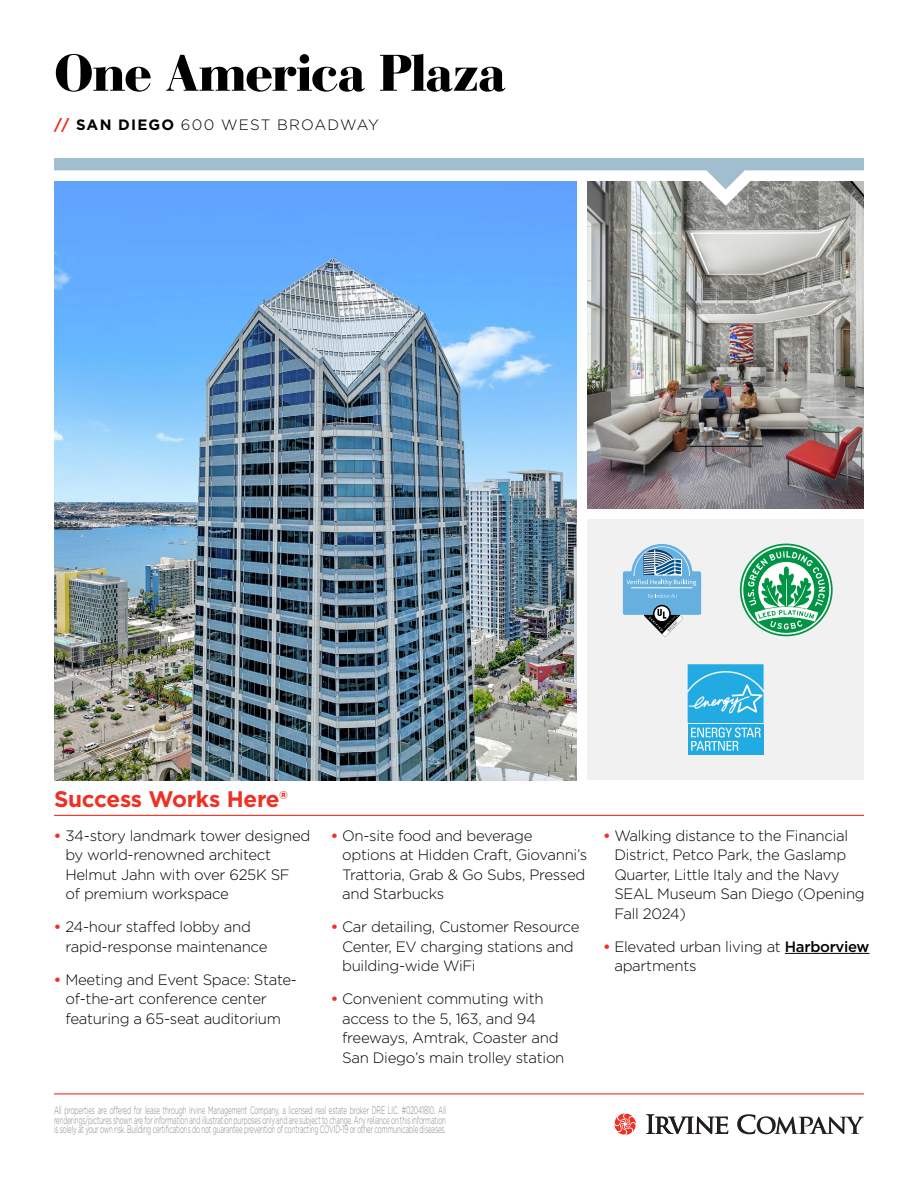
<style>
.page{position:relative;width:918px;height:1188px;background:#fff}
.page>*{position:absolute;margin:0;border:0;box-sizing:border-box;transform-origin:0 0}
.t1{font:900 51px "Bauer Bodoni Std";letter-spacing:-.035em;color:#000}
.t2{font:700 22.5px "Gotham";letter-spacing:-.01em;color:#ee3124}
.t3{font:300 15px/19.5px "Gotham";letter-spacing:-.02em;color:#000}
.t4{font:300 15px "Gotham";letter-spacing:.075em;color:#000}
.t5{font:300 10.8px/9.8px "Gotham";letter-spacing:-.015em;color:#808285;text-align:justify;scale:.57 1}
.s1{font-weight:700;color:#ee3124}
.s2{font-weight:700}
.s3{font-weight:500}
</style>
<div class="page">
<img style="left:54px;top:206px;width:522px;height:574px">
<img style="left:587px;top:206px;width:277px;height:303px">
<div style="left:587px;top:519px;width:277px;height:261px;background:#f1f1f2"></div>
<svg style="left:54px;top:158px;width:810px;height:48px"></svg>
<hr style="left:54px;top:815px;width:810px;height:1px;background:#ee3124">
<hr style="left:54px;top:1093px;width:810px;height:1px;background:#ee3124">
<hr style="left:785px;top:953px;width:84px;height:1px;background:#000">
<div style="left:688px;top:724px;width:76px;height:30px;background:#22aae2"></div>
<svg style="left:688px;top:664px;width:76px;height:87px"></svg>
<div style="left:623px;top:571px;width:78px;height:44px;background:#66b0e0;border-radius:2px"></div>
<svg style="left:647px;top:594px;width:30px;height:4px"></svg>
<svg style="left:627px;top:546px;width:69px;height:40px"></svg>
<hr style="left:631px;top:588px;width:62px;height:1px;background:#fff">
<svg style="left:644px;top:604px;width:39px;height:33px"></svg>
<svg style="left:737px;top:1114px;width:127px;height:20px"></svg>
<svg style="left:646px;top:1114px;width:82px;height:20px"></svg>
<svg style="left:614px;top:1113px;width:22px;height:22px"></svg>
<svg style="left:740px;top:544px;width:93px;height:92px"></svg>
<h1 class="t1" style="left:54px;top:42px;width:454px">One America Plaza</h1>
<p class="t4" style="left:54px;top:115px;width:327px"><span class="s1">//</span> <span class="s2">SAN DIEGO</span> 600 WEST BROADWAY</p>
<h2 class="t2" style="left:54px;top:785px;width:235px">Success Works Here®</h2>
<p class="t3" style="left:65px;top:825px;width:247px;text-indent:-11px"><span class="s1">•</span> 34-story landmark tower designed by world-renowned architect<br>Helmut Jahn with over 625K SF<br>of premium workspace</p>
<p class="t3" style="left:65px;top:917px;width:204px;text-indent:-11px"><span class="s1">•</span> 24-hour staffed lobby and rapid-response maintenance</p>
<p class="t3" style="left:65px;top:969px;width:233px;text-indent:-11px"><span class="s1">•</span> Meeting and Event Space: State&shy;of-the-art conference center featuring a 65-seat auditorium</p>
<p class="t3" style="left:342px;top:825px;width:247px;text-indent:-11px"><span class="s1">•</span> On-site food and beverage options at Hidden Craft, Giovanni’s<br>Trattoria, Grab &amp; Go Subs, Pressed and Starbucks</p>
<p class="t3" style="left:342px;top:917px;width:239px;text-indent:-11px"><span class="s1">•</span> Car detailing, Customer Resource<br>Center, EV charging stations and building-wide WiFi</p>
<p class="t3" style="left:342px;top:989px;width:224px;text-indent:-11px"><span class="s1">•</span> Convenient commuting with access to the 5, 163, and 94 freeways, Amtrak, Coaster and<br>San Diego’s main trolley station</p>
<p class="t5" style="left:54px;top:1105px;width:689px">All properties are offered for lease through Irvine Management Company, a licensed real estate broker DRE LIC. #02041810. All renderings/pictures shown are for information and illustration purposes only and are subject to change. Any reliance on this information is solely at your own risk. Building certifications do not guarantee prevention of contracting COVID-19 or other communicable diseases.</p>
<p class="t3" style="left:614px;top:825px;width:252px;text-indent:-11px"><span class="s1">•</span> Walking distance to the Financial<br>District, Petco Park, the Gaslamp<br>Quarter, Little Italy and the Navy<br>SEAL Museum San Diego (Opening<br>Fall 2024)</p>
<p class="t3" style="left:614px;top:936px;width:257px;text-indent:-11px"><span class="s1">•</span> Elevated urban living at <span class="s3">Harborview </span>apartments</p>
</div>
